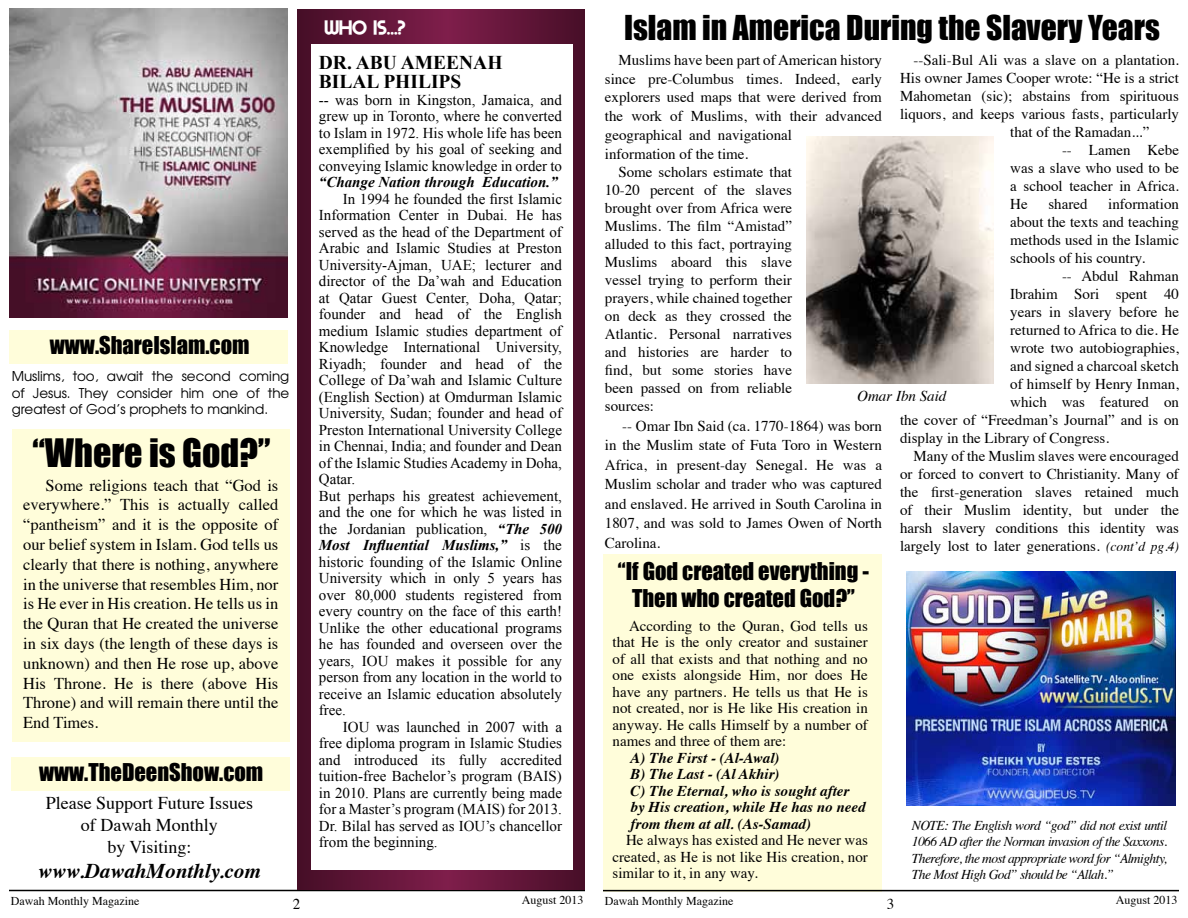
<style>
.page{position:relative;width:1188px;height:918px;background:#fff}
.page>*{position:absolute;margin:0;border:0;box-sizing:border-box;transform-origin:0 0}
.t1{font:36px "Impact";color:#000}
.t2{font:31.5px "Impact";color:#000}
.t3{font:22.5px/27px "Impact";color:#000;text-align:center}
.t4{font:italic 700 21px "Times";color:#000}
.t5{font:700 19.5px/19.5px "Times New Roman";color:#000}
.t6{font:18px/21.6px "Times";color:#000;text-align:center}
.t7{font:18px "DODGE";color:#fff}
.t8{font:16.5px/19.8px "Times";color:#000;text-align:justify}
.t9{font:15px/16.5px "Times";color:#000;text-align:justify}
.t10{font:15px/16.5px "Times New Roman";color:#000;text-align:justify}
.t11{font:italic 700 15px/16.5px "Times";color:#000}
.t12{font:italic 700 15px "Times New Roman";color:#000}
.t13{font:italic 15px "Times";color:#000}
.t14{font:italic 13.5px/16.2px "Times";letter-spacing:-.04em;color:#000;text-align:justify}
.t15{font:13.5px/16.2px "Te X Gyre Adventor";color:#000;text-align:justify}
.t16{font:12px "Times";color:#000}
.s1{font-weight:700;font-style:italic}
.s2{font-style:italic;font-size:13.5px}
</style>
<div class="page">
<div style="left:603px;top:554px;width:279px;height:337px;background:#fffdda"></div>
<div style="left:11px;top:758px;width:279px;height:33px;background:#fffdda"></div>
<div style="left:9px;top:330px;width:279px;height:34px;background:#fffdda"></div>
<hr style="left:9px;top:890px;width:576px;height:1px;background:#000">
<hr style="left:603px;top:890px;width:576px;height:1px;background:#000">
<img style="left:9px;top:9px;width:279px;height:309px">
<svg style="left:297px;top:9px;width:288px;height:881px;background:#541330"></svg>
<div style="left:311px;top:45px;width:262px;height:825px;background:#fff"></div>
<img style="left:806px;top:136px;width:188px;height:247px">
<div style="left:12px;top:429px;width:278px;height:312px;background:#fffdda"></div>
<img style="left:906px;top:572px;width:270px;height:234px">
<h3 class="t3" style="left:50px;top:331px;width:201px">www.ShareIslam.com</h3>
<p class="t15" style="left:12px;top:367px;width:279px">Muslims, too, await the second coming of Jesus. They consider him one of the greatest of God’s prophets to mankind.</p>
<h1 class="t1" style="left:32px;top:425px;width:240px">“Where is God?”</h1>
<p class="t8" style="left:23px;top:474px;width:257px;text-indent:23px">Some religions teach that “God is everywhere.” This is actually called “pantheism” and it is the opposite of our belief system in Islam. God tells us clearly that there is nothing, anywhere in the universe that resembles Him, nor is He ever in His creation. He tells us in the Quran that He created the universe in six days (the length of these days is unknown) and then He rose up, above His Throne. He is there (above His Throne) and will remain there until the End Times.</p>
<h3 class="t3" style="left:39px;top:758px;width:226px">www.TheDeenShow.com</h3>
<p class="t6" style="left:46px;top:791px;width:209px">Please Support Future Issues of Dawah Monthly<br>by Visiting:</p>
<h3 class="t4" style="left:38px;top:851px;width:224px">www.DawahMonthly.com</h3>
<p class="t7" style="left:324px;top:12px;width:83px">Who is...?</p>
<h3 class="t5" style="left:319px;top:52px;width:185px">DR. ABU AMEENAH<br>BILAL PHILIPS</h3>
<p class="t10" style="left:319px;top:91px;width:245px">-- was born in Kingston, Jamaica, and grew up in Toronto, where he converted to Islam in 1972. His whole life has been exemplified by his goal of seeking and conveying Islamic knowledge in order to</p>
<p class="t12" style="left:319px;top:172px;width:240px">“Change Nation through Education.”</p>
<p class="t10" style="left:319px;top:190px;width:245px;text-align:left;text-indent:24px">In 1994 he founded the first Islamic Information Center in Dubai. He has served as the head of the Department of Arabic and Islamic Studies at Preston University-Ajman, UAE; lecturer and director of the Da’wah and Education at Qatar Guest Center, Doha, Qatar; founder and head of the English medium Islamic studies department of Knowledge International University, Riyadh; founder and head of the College of Da’wah and Islamic Culture (English Section) at Omdurman Islamic University, Sudan; founder and head of Preston International University College in Chennai, India; and founder and Dean of the Islamic Studies Academy in Doha, Qatar.<br>But perhaps his greatest achievement, and the one for which he was listed in the Jordanian publication, <span class="s1">“The 500<br>Most Influential Muslims,”</span> is the historic founding of the Islamic Online University which in only 5 years has over 80,000 students registered from every country on the face of this earth!<br>Unlike the other educational programs he has founded and overseen over the years, IOU makes it possible for any person from any location in the world to receive an Islamic education absolutely free.</p>
<p class="t10" style="left:319px;top:718px;width:245px;text-indent:24px">IOU was launched in 2007 with a free diploma program in Islamic Studies and introduced its fully accredited tuition-free Bachelor’s program (BAIS) in 2010. Plans are currently being made for a Master’s program (MAIS) for 2013.<br>Dr. Bilal has served as IOU’s chancellor from the beginning.</p>
<h2 class="t2" style="left:624px;top:3px;width:537px">Islam in America During the Slavery Years</h2>
<p class="t9" style="left:618px;top:50px;width:265px">Muslims have been part of American history</p>
<p class="t9" style="left:605px;top:69px;width:279px">since pre-Columbus times. Indeed, early</p>
<p class="t9" style="left:605px;top:88px;width:279px">explorers used maps that were derived from</p>
<p class="t9" style="left:605px;top:107px;width:279px">the work of Muslims, with their advanced</p>
<p class="t9" style="left:605px;top:125px;width:189px">geographical and navigational</p>
<p class="t9" style="left:605px;top:144px;width:145px">information of the time.</p>
<p class="t9" style="left:618px;top:163px;width:175px">Some scholars estimate that</p>
<p class="t9" style="left:605px;top:181px;width:189px">10-20 percent of the slaves</p>
<p class="t9" style="left:605px;top:199px;width:189px">brought over from Africa were</p>
<p class="t9" style="left:605px;top:217px;width:189px">Muslims. The film “Amistad”</p>
<p class="t9" style="left:605px;top:235px;width:189px">alluded to this fact, portraying</p>
<p class="t9" style="left:605px;top:253px;width:189px">Muslims aboard this slave</p>
<p class="t9" style="left:605px;top:271px;width:189px">vessel trying to perform their</p>
<p class="t9" style="left:605px;top:289px;width:189px">prayers, while chained together</p>
<p class="t9" style="left:605px;top:307px;width:189px">on deck as they crossed the</p>
<p class="t9" style="left:605px;top:325px;width:189px">Atlantic. Personal narratives</p>
<p class="t9" style="left:605px;top:343px;width:189px">and histories are harder to</p>
<p class="t9" style="left:605px;top:361px;width:189px">find, but some stories have</p>
<p class="t9" style="left:605px;top:379px;width:189px">been passed on from reliable</p>
<p class="t9" style="left:605px;top:397px;width:51px">sources:</p>
<p class="t9" style="left:605px;top:415px;width:279px;line-height:19.5px;text-indent:17px">-- Omar Ibn Said (ca. 1770-1864) was born in the Muslim state of Futa Toro in Western Africa, in present-day Senegal. He was a Muslim scholar and trader who was captured and enslaved. He arrived in South Carolina in 1807, and was sold to James Owen of North Carolina.</p>
<p class="t9" style="left:914px;top:51px;width:267px">--Sali-Bul Ali was a slave on a plantation.</p>
<p class="t9" style="left:900px;top:69px;width:280px">His owner James Cooper wrote: “He is a strict</p>
<p class="t9" style="left:900px;top:87px;width:280px">Mahometan (sic); abstains from spirituous</p>
<p class="t9" style="left:900px;top:105px;width:281px">liquors, and keeps various fasts, particularly</p>
<p class="t9" style="left:1010px;top:123px;width:141px">that of the Ramadan...”</p>
<p class="t9" style="left:1062px;top:141px;width:118px">-- Lamen Kebe</p>
<p class="t9" style="left:1010px;top:159px;width:170px">was a slave who used to be</p>
<p class="t9" style="left:1010px;top:177px;width:170px">a school teacher in Africa.</p>
<p class="t9" style="left:1010px;top:195px;width:19px">He</p>
<p class="t9" style="left:1048px;top:195px;width:41px">shared</p>
<p class="t9" style="left:1010px;top:194px;width:170px;line-height:18px;text-indent:98px">information about the texts and teaching methods used in the Islamic schools of his country.</p>
<p class="t9" style="left:1062px;top:267px;width:118px">-- Abdul Rahman</p>
<p class="t9" style="left:1010px;top:285px;width:170px">Ibrahim Sori spent 40</p>
<p class="t9" style="left:1010px;top:303px;width:170px">years in slavery before he</p>
<p class="t9" style="left:1010px;top:321px;width:170px">returned to Africa to die. He</p>
<p class="t9" style="left:1010px;top:339px;width:170px">wrote two autobiographies,</p>
<p class="t9" style="left:1010px;top:357px;width:170px">and signed a charcoal sketch</p>
<p class="t9" style="left:1010px;top:375px;width:170px">of himself by Henry Inman,</p>
<p class="t9" style="left:1010px;top:393px;width:170px">which was featured on</p>
<p class="t9" style="left:900px;top:411px;width:281px">the cover of “Freedman’s Journal” and is on</p>
<p class="t9" style="left:900px;top:429px;width:211px">display in the Library of Congress.</p>
<p class="t9" style="left:914px;top:447px;width:267px">Many of the Muslim slaves were encouraged</p>
<p class="t9" style="left:900px;top:465px;width:280px">or forced to convert to Christianity. Many of</p>
<p class="t9" style="left:900px;top:483px;width:280px">the first-generation slaves retained much</p>
<p class="t9" style="left:900px;top:501px;width:280px">of their Muslim identity, but under the</p>
<p class="t9" style="left:900px;top:519px;width:280px">harsh slavery conditions this identity was</p>
<p class="t9" style="left:900px;top:537px;width:281px">largely lost to later generations. <span class="s2">(cont’d pg.4)</span></p>
<p class="t13" style="left:857px;top:382px;width:91px">Omar Ibn Said</p>
<h3 class="t3" style="left:618px;top:557px;width:252px">“If God created everything -<br>Then who created God?”</h3>
<p class="t9" style="left:613px;top:616px;width:257px;text-indent:16px">According to the Quran, God tells us that He is the only creator and sustainer of all that exists and that nothing and no one exists alongside Him, nor does He have any partners. He tells us that He is not created, nor is He like His creation in anyway. He calls Himself by a number of names and three of them are:</p>
<p class="t11" style="left:631px;top:748px;width:237px">A) The First - (Al-Awal)<br>B) The Last - (Al Akhir)<br>C) The Eternal, who is sought after by His creation, while He has no need from them at all. (As-Samad)</p>
<p class="t9" style="left:613px;top:831px;width:257px;text-indent:14px">He always has existed and He never was created, as He is not like His creation, nor similar to it, in any way.</p>
<p class="t14" style="left:912px;top:817px;width:257px">NOTE: The English word “god” did not exist until 1066 AD after the Norman invasion of the Saxxons.<br>Therefore, the most appropriate word for “Almighty, The Most High God” should be “Allah.”</p>
<p class="t16" style="left:11px;top:889px;width:130px">Dawah Monthly Magazine</p>
<p class="t9" style="left:293px;top:894px;width:9px">2</p>
<p class="t16" style="left:522px;top:889px;width:63px">August 2013</p>
<p class="t16" style="left:605px;top:890px;width:130px">Dawah Monthly Magazine</p>
<p class="t9" style="left:887px;top:894px;width:9px">3</p>
<p class="t16" style="left:1116px;top:889px;width:63px">August 2013</p>
</div>
